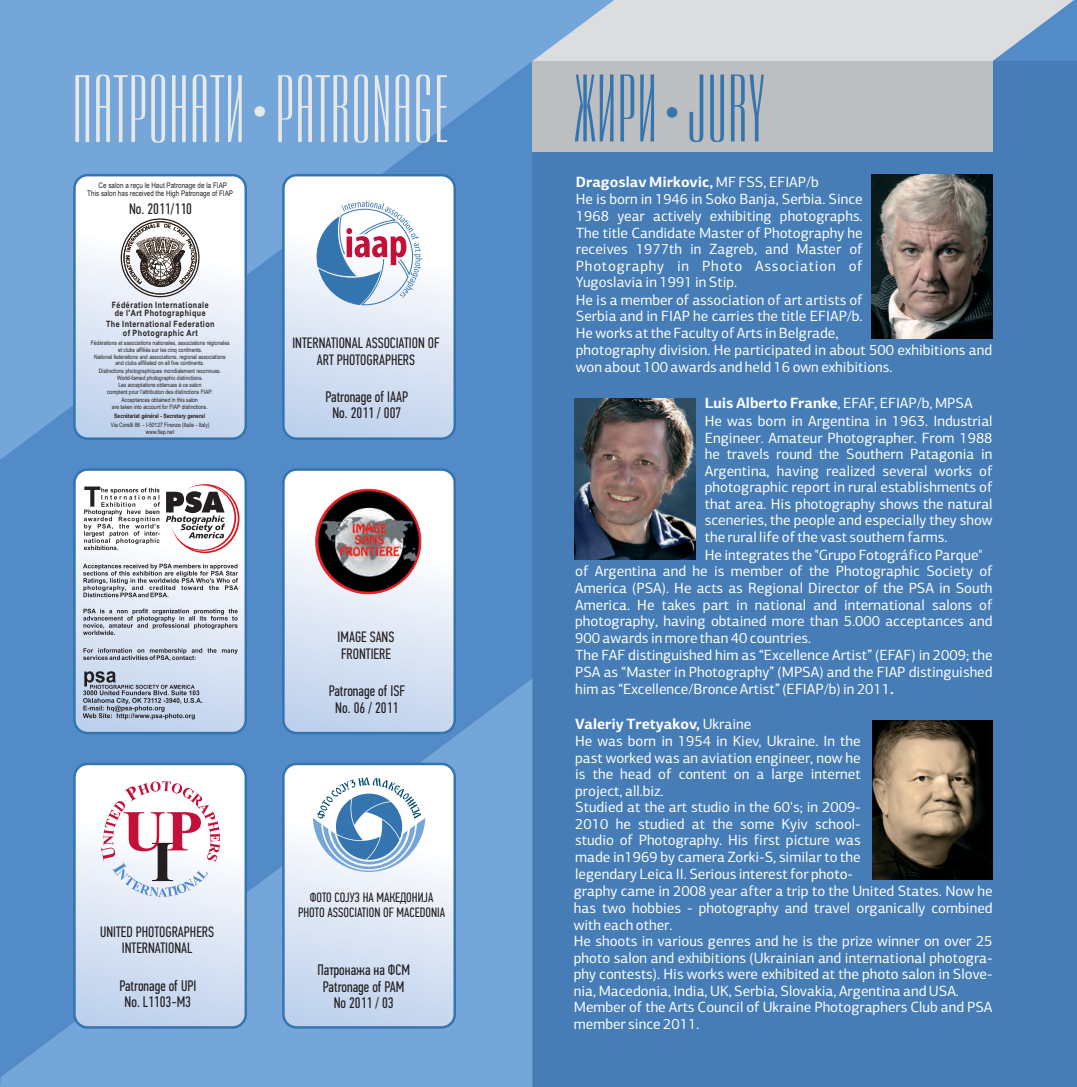
<style>
.page{position:relative;width:1077px;height:1087px;background:#fff}
.page>*{position:absolute;margin:0;border:0;box-sizing:border-box;transform-origin:0 0}
.t1{font:93.1px "NK841";color:#e7e8e8}
.t2{font:93.1px "NK841";color:#3575af}
.t3{font:36.4px "NK841";color:#3575af}
.t4{font:36.4px "NK841";color:#e7e8e8}
.t5{font:15.22px/16.6px "PF Din Text Comp Pro";color:#231f20;text-align:center}
.t6{font:15.05px/16.4px "PF Din Text Comp Pro";color:#231f20;text-align:center}
.t7{font:14.88px/16.6px "PF Agora Sans Pro";color:#fff}
.t8{font:13.47px/14.9px "PF Din Text Comp Pro";color:#231f20;text-align:center}
.t9{font:700 8.75px/8.8px "Arial Narrow";letter-spacing:.06em;color:#231f20;text-align:center}
.t10{font:7.7px/8.9px "Arial Narrow";color:#231f20}
.t11{font:6.12px/6.5px "Arial Narrow";color:#231f20;text-align:center}
.t12{font:700 6.12px "Arial Narrow";color:#231f20}
.s1{font-weight:700}
</style>
<div class="page">
<div style="left:0;top:0;width:1076px;height:1086px;background:#538ac8"></div>
<div style="left:532px;top:61px;width:544px;height:1025px;background:#467db6"></div>
<div style="left:532px;top:61px;width:460px;height:91px;background:#bcbec0"></div>
<img style="left:575px;top:398px;width:120px;height:161px">
<img style="left:872px;top:720px;width:120px;height:159px">
<svg style="left:0;top:61px;width:532px;height:399px;fill:#75a6d9"></svg>
<svg style="left:0;top:679px;width:532px;height:407px;fill:#75a6d9"></svg>
<div style="left:74px;top:764px;width:172px;height:263px;background:linear-gradient(to bottom,#fff,#c3d4ed);border-radius:13px"></div>
<div style="left:73px;top:762px;width:174px;height:266px;border:2px solid #3575af;border-radius:13px"></div>
<svg style="left:101px;top:781px;width:119px;height:116px;background:#e6d0da"></svg>
<svg style="left:74px;top:175px;width:172px;height:263px;background:#e1e8f4"></svg>
<div style="left:73px;top:174px;width:174px;height:266px;border:2px solid #3575af;border-radius:13px"></div>
<div style="left:121px;top:218px;width:78px;height:79px;border:1px solid #231f20;border-radius:50%"></div>
<img style="left:125px;top:223px;width:70px;height:70px;border-radius:50%">
<div style="left:283px;top:764px;width:172px;height:263px;background:linear-gradient(to bottom,#fff,#c3d4ed);border-radius:13px"></div>
<div style="left:282px;top:762px;width:174px;height:266px;border:2px solid #3575af;border-radius:13px"></div>
<svg style="left:313px;top:777px;width:112px;height:94px;background:#adc8df"></svg>
<div style="left:74px;top:469px;width:172px;height:264px;background:linear-gradient(to bottom,#fff,#c4d5ee);border-radius:13px"></div>
<div style="left:73px;top:468px;width:174px;height:266px;border:2px solid #3575af;border-radius:13px"></div>
<svg style="left:84px;top:486px;width:76px;height:64px;background:#d0cfd0"></svg>
<svg style="left:83px;top:563px;width:155px;height:34px;background:#c1c3c8"></svg>
<svg style="left:83px;top:608px;width:155px;height:27px;background:#bdc2cd"></svg>
<svg style="left:83px;top:648px;width:155px;height:13px;background:#b1b8c6"></svg>
<svg style="left:83px;top:671px;width:119px;height:48px;background:#a6b1c3"></svg>
<svg style="left:166px;top:484px;width:73px;height:69px;background:#c5b6b7"></svg>
<div style="left:283px;top:469px;width:172px;height:264px;background:linear-gradient(to bottom,#fff,#c3d4ed);border-radius:13px"></div>
<div style="left:282px;top:468px;width:174px;height:266px;border:2px solid #3575af;border-radius:13px"></div>
<img style="left:316px;top:489px;width:105px;height:104px;border-radius:50%">
<div style="left:283px;top:175px;width:172px;height:263px;background:linear-gradient(to bottom,#fff,#c3d4ed);border-radius:13px"></div>
<div style="left:282px;top:174px;width:174px;height:266px;border:2px solid #3575af;border-radius:13px"></div>
<svg style="left:316px;top:200px;width:106px;height:106px;background:#c0c4d9"></svg>
<img style="left:872px;top:175px;width:120px;height:163px">
<svg style="left:0;top:0;width:1074px;height:61px;background:#9fbcda"></svg>
<h1 class="t1" style="left:72px;top:59px;width:378px">ПАТРОНАТИ PATRONAGE</h1>
<h2 class="t4" style="left:249px;top:92px;width:23px">•</h2>
<p class="t10" style="left:87px;top:181px;width:147px;text-indent:11px">Ce salon a reçu le Haut Patronage de la FIAP<br>This salon has received the High Patronage of FIAP</p>
<p class="t5" style="left:129px;top:202px;width:64px">No. 2011/110</p>
<p class="t9" style="left:112px;top:301px;width:98px">Fédération Internationale de l'Art Photographique</p>
<p class="t9" style="left:106px;top:321px;width:110px">The International Federation of Photographic Art</p>
<p class="t11" style="left:91px;top:340px;width:140px">Fédérations et associations nationales, associations régionales et clubs affiliés sur les cinq continents.<br>National federations and associations, regional associations and clubs affiliated on all five continents.</p>
<p class="t11" style="left:99px;top:368px;width:124px;line-height:7.2px">Distinctions photographiques mondialement reconnues.<br>World-famed photographic distinctions.<br>Les acceptations obtenues à ce salon</p>
<p class="t11" style="left:107px;top:388px;width:107px;line-height:8.2px">comptent pour l'attribution des distinctions FIAP.<br>Acceptances obtained in this salon</p>
<p class="t11" style="left:112px;top:403px;width:97px">are taken into account for FIAP distinctions.</p>
<p class="t12" style="left:114px;top:413px;width:92px">Secrétariat général - Secretary general</p>
<p class="t11" style="left:111px;top:422px;width:100px">Via Corelli 86 - I-50127 Firenze (Italie - Italy) www.fiap.net</p>
<p class="t6" style="left:292px;top:336px;width:149px">INTERNATIONAL ASSOCIATION OF<br>ART PHOTOGRAPHERS</p>
<p class="t5" style="left:325px;top:389px;width:84px">Patronage of IAAP<br>No. 2011 / 007</p>
<p class="t6" style="left:100px;top:924px;width:116px">UNITED PHOTOGRAPHERS<br>INTERNATIONAL</p>
<p class="t5" style="left:119px;top:978px;width:79px">Patronage of UPI<br>No. L1103-M3</p>
<p class="t6" style="left:337px;top:630px;width:58px;text-align:left">IMAGE SANS<br>FRONTIERE</p>
<p class="t5" style="left:329px;top:684px;width:78px">Patronage of ISF<br>No. 06 / 2011</p>
<p class="t8" style="left:298px;top:891px;width:148px">ФОТО СОЈУЗ НА МАКЕДОНИЈА<br>PHOTO ASSOCIATION OF MACEDONIA</p>
<p class="t5" style="left:317px;top:962px;width:94px">Патронажа на ФСМ<br>Patronage of PAM<br>No 2011 / 03</p>
<h1 class="t2" style="left:574px;top:58px;width:193px">ЖИРИ JURY</h1>
<h2 class="t3" style="left:661px;top:93px;width:23px">•</h2>
<p class="t7" style="left:576px;top:174px;width:418px"><span class="s1">Dragoslav Mirkovic,</span> MF FSS, EFIAP/b<br>He is born in 1946 in Soko Banja, Serbia. Since<br>1968 year actively exhibiting photographs.<br>The title Candidate Master of Photography he<br>receives 1977th in Zagreb, and Master of<br>Photography in Photo Association of<br>Yugoslavia in 1991 in Stip.<br>He is a member of association of art artists of<br>Serbia and in FIAP he carries the title EFIAP/b.<br>He works at the Faculty of Arts in Belgrade,<br>photography division. He participated in about 500 exhibitions and won about 100 awards and held 16 own exhibitions.</p>
<p class="t7" style="left:704px;top:396px;width:269px"><span class="s1">Luis Alberto Franke</span>, EFAF, EFIAP/b, MPSA</p>
<p class="t7" style="left:704px;top:414px;width:289px">He was born in Argentina in 1963. Industrial</p>
<p class="t7" style="left:704px;top:430px;width:289px">Engineer. Amateur Photographer. From 1988</p>
<p class="t7" style="left:704px;top:447px;width:289px">he travels round the Southern Patagonia in</p>
<p class="t7" style="left:704px;top:463px;width:289px">Argentina, having realized several works of</p>
<p class="t7" style="left:704px;top:480px;width:289px">photographic report in rural establishments of</p>
<p class="t7" style="left:704px;top:497px;width:289px">that area. His photography shows the natural</p>
<p class="t7" style="left:704px;top:513px;width:289px">sceneries, the people and especially they show</p>
<p class="t7" style="left:704px;top:530px;width:244px">the rural life of the vast southern farms.</p>
<p class="t7" style="left:704px;top:547px;width:279px">He integrates the "Grupo Fotográfico Parque"</p>
<p class="t7" style="left:575px;top:564px;width:419px">of Argentina and he is member of the Photographic Society of</p>
<p class="t7" style="left:575px;top:581px;width:419px">America (PSA). He acts as Regional Director of the PSA in South</p>
<p class="t7" style="left:575px;top:597px;width:419px">America. He takes part in national and international salons of</p>
<p class="t7" style="left:575px;top:614px;width:419px">photography, having obtained more than 5.000 acceptances and</p>
<p class="t7" style="left:575px;top:630px;width:237px">900 awards in more than 40 countries.</p>
<p class="t7" style="left:575px;top:648px;width:419px">The FAF distinguished him as “Excellence Artist” (EFAF) in 2009; the</p>
<p class="t7" style="left:575px;top:664px;width:419px">PSA as “Master in Photography” (MPSA) and the FIAP distinguished</p>
<p class="t7" style="left:575px;top:681px;width:320px">him as “Excellence/Bronce Artist” (EFIAP/b) in 2011<span class="s1">.</span></p>
<p class="t7" style="left:574px;top:717px;width:420px"><span class="s1">Valeriy Tretyakov,</span> Ukraine<br>He was born in 1954 in Kiev, Ukraine. In the<br>past worked was an aviation engineer, now he<br>is the head of content on a large internet<br>project, all.biz.<br>Studied at the art studio in the 60's; in 2009-<br>2010 he studied at the some Kyiv school-<br>studio of Photography. His first picture was<br>made in1969 by camera Zorki-S, similar to the<br>legendary Leica II. Serious interest for photo-<br>graphy came in 2008 year after a trip to the United States. Now he has two hobbies - photography and travel organically combined with each other.<br>He shoots in various genres and he is the prize winner on over 25 photo salon and exhibitions (Ukrainian and international photogra&shy;phy contests). His works were exhibited at the photo salon in Slove&shy;nia, Macedonia, India, UK, Serbia, Slovakia, Argentina and USA.<br>Member of the Arts Council of Ukraine Photographers Club and PSA member since 2011.</p>
</div>
